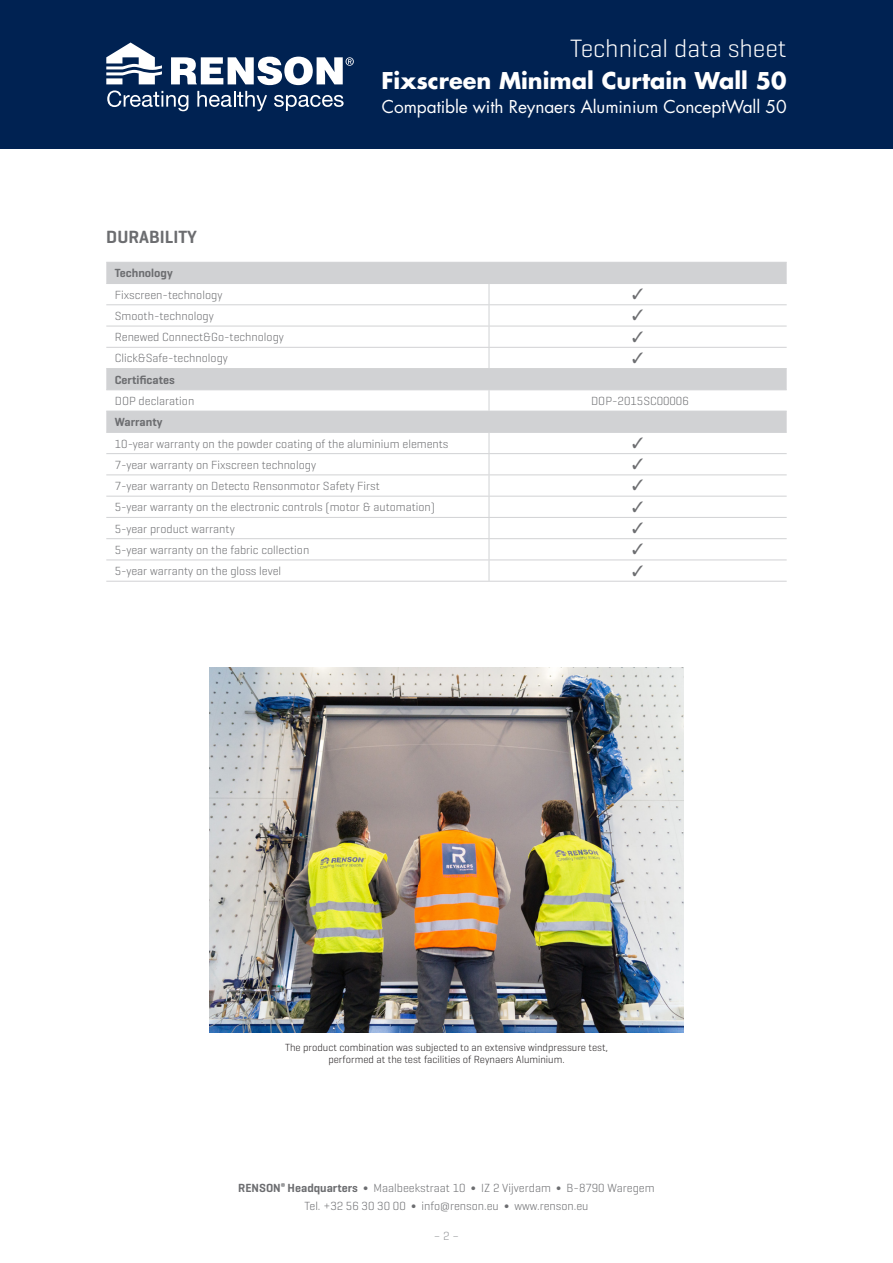
<style>
.page{position:relative;width:893px;height:1263px;background:#fff}
.page>*{position:absolute;margin:0;border:0;box-sizing:border-box;transform-origin:0 0}
.t1{font:300 25.5px "Geogrotesque";color:#fff}
.t2{font:700 22.5px "Futura Std";color:#fff}
.Titel_Paragraaf{font:600 18px "Geogrotesque";color:#6c6d70}
.t3{font:17.25px "Futura Std";letter-spacing:-.005em;color:#fff}
.Text_Tabel_1{font:300 12px/18px "Geogrotesque";color:#6c6d70;text-align:center}
.Text_Tabel_1-2{font:600 12px "Geogrotesque";color:#6c6d70}
.t4{font:300 12px "Geogrotesque";color:#939598}
.Text_Tabel_1-3{font:300 10.5px/12px "Geogrotesque";color:#231f20;text-align:center}
.s1{font-weight:600}
</style>
<div class="page">
<div style="left:0;top:0;width:893px;height:149px;background:#002252"></div>
<svg style="left:106px;top:43px;width:248px;height:68px"></svg>
<svg style="left:106px;top:263px;width:681px;height:169px"></svg>
<svg style="left:489px;top:284px;width:1px;height:84px"></svg>
<svg style="left:489px;top:390px;width:1px;height:21px"></svg>
<svg style="left:489px;top:433px;width:1px;height:148px"></svg>
<hr style="left:106px;top:262px;width:383px;height:1px;background:#d1d2d4">
<hr style="left:489px;top:262px;width:298px;height:1px;background:#d1d2d4">
<hr style="left:106px;top:283px;width:383px;height:1px;background:#d1d2d4">
<hr style="left:489px;top:283px;width:298px;height:1px;background:#d1d2d4">
<hr style="left:106px;top:304px;width:383px;height:1px;background:#d1d2d4">
<hr style="left:489px;top:304px;width:298px;height:1px;background:#d1d2d4">
<hr style="left:106px;top:326px;width:383px;height:1px;background:#d1d2d4">
<hr style="left:489px;top:326px;width:298px;height:1px;background:#d1d2d4">
<hr style="left:106px;top:347px;width:383px;height:1px;background:#d1d2d4">
<hr style="left:489px;top:347px;width:298px;height:1px;background:#d1d2d4">
<hr style="left:106px;top:368px;width:383px;height:1px;background:#d1d2d4">
<hr style="left:489px;top:368px;width:298px;height:1px;background:#d1d2d4">
<hr style="left:106px;top:389px;width:383px;height:1px;background:#d1d2d4">
<hr style="left:489px;top:389px;width:298px;height:1px;background:#d1d2d4">
<hr style="left:106px;top:411px;width:383px;height:1px;background:#d1d2d4">
<hr style="left:489px;top:411px;width:298px;height:1px;background:#d1d2d4">
<hr style="left:106px;top:432px;width:383px;height:1px;background:#d1d2d4">
<hr style="left:489px;top:432px;width:298px;height:1px;background:#d1d2d4">
<hr style="left:106px;top:453px;width:383px;height:1px;background:#d1d2d4">
<hr style="left:489px;top:453px;width:298px;height:1px;background:#d1d2d4">
<hr style="left:106px;top:474px;width:383px;height:1px;background:#d1d2d4">
<hr style="left:489px;top:474px;width:298px;height:1px;background:#d1d2d4">
<hr style="left:106px;top:496px;width:383px;height:1px;background:#d1d2d4">
<hr style="left:489px;top:496px;width:298px;height:1px;background:#d1d2d4">
<hr style="left:106px;top:517px;width:383px;height:1px;background:#d1d2d4">
<hr style="left:489px;top:517px;width:298px;height:1px;background:#d1d2d4">
<hr style="left:106px;top:538px;width:383px;height:1px;background:#d1d2d4">
<hr style="left:489px;top:538px;width:298px;height:1px;background:#d1d2d4">
<hr style="left:106px;top:560px;width:383px;height:1px;background:#d1d2d4">
<hr style="left:489px;top:560px;width:298px;height:1px;background:#d1d2d4">
<hr style="left:106px;top:581px;width:383px;height:1px;background:#d1d2d4">
<hr style="left:489px;top:581px;width:298px;height:1px;background:#d1d2d4">
<img style="left:209px;top:668px;width:475px;height:364px">
<svg style="left:633px;top:288px;width:10px;height:11px"></svg>
<svg style="left:633px;top:310px;width:10px;height:10px"></svg>
<svg style="left:633px;top:331px;width:10px;height:11px"></svg>
<svg style="left:633px;top:352px;width:10px;height:11px"></svg>
<h1 class="t1" style="left:570px;top:33px;width:218px">Technical data sheet</h1>
<h2 class="t2" style="left:381px;top:65px;width:407px">Fixscreen Minimal Curtain Wall 50</h2>
<h3 class="t3" style="left:382px;top:96px;width:406px">Compatible with Reynaers Aluminium ConceptWall 50</h3>
<p class="Titel_Paragraaf" style="left:106px;top:226px;width:92px">DURABILITY</p>
<p class="Text_Tabel_1-2" style="left:115px;top:266px;width:59px">Technology</p>
<p class="Text_Tabel_1" style="left:115px;top:285px;width:109px">Fixscreen-technology</p>
<p class="Text_Tabel_1" style="left:115px;top:306px;width:101px">Smooth-technology</p>
<p class="Text_Tabel_1" style="left:115px;top:328px;width:171px">Renewed Connect&amp;Go-technology</p>
<p class="Text_Tabel_1" style="left:115px;top:349px;width:115px">Click&amp;Safe-technology</p>
<p class="Text_Tabel_1-2" style="left:115px;top:372px;width:61px">Certificates</p>
<p class="Text_Tabel_1" style="left:115px;top:391px;width:81px">DOP declaration</p>
<p class="Text_Tabel_1" style="left:591px;top:391px;width:99px">DOP-2015SC00006</p>
<p class="Text_Tabel_1-2" style="left:115px;top:415px;width:49px">Warranty</p>
<p class="Text_Tabel_1" style="left:115px;top:434px;width:335px">10-year warranty on the powder coating of the aluminium elements</p>
<p class="Text_Tabel_1" style="left:115px;top:455px;width:203px">7-year warranty on Fixscreen technology</p>
<p class="Text_Tabel_1" style="left:115px;top:476px;width:267px">7-year warranty on Detecto Rensonmotor Safety First</p>
<p class="Text_Tabel_1" style="left:115px;top:498px;width:322px">5-year warranty on the electronic controls (motor &amp; automation)</p>
<p class="Text_Tabel_1" style="left:115px;top:519px;width:121px">5-year product warranty</p>
<p class="Text_Tabel_1" style="left:115px;top:540px;width:196px">5-year warranty on the fabric collection</p>
<p class="Text_Tabel_1" style="left:115px;top:562px;width:168px">5-year warranty on the gloss level</p>
<p class="Text_Tabel_1-3" style="left:285px;top:1041px;width:324px">The product combination was subjected to an extensive windpressure test, performed at the test facilities of Reynaers Aluminium.</p>
<p class="Text_Tabel_1" style="left:238px;top:1179px;width:418px"><span class="s1">RENSON</span><sup>®</sup> <span class="s1">Headquarters</span> ∫ Maalbeekstraat 10 ∫ IZ 2 Vijverdam ∫ B-8790 Waregem<br>Tel. +32 56 30 30 00 ∫ info@renson.eu ∫ www.renson.eu</p>
<p class="t4" style="left:434px;top:1228px;width:27px">– 2 –</p>
</div>
